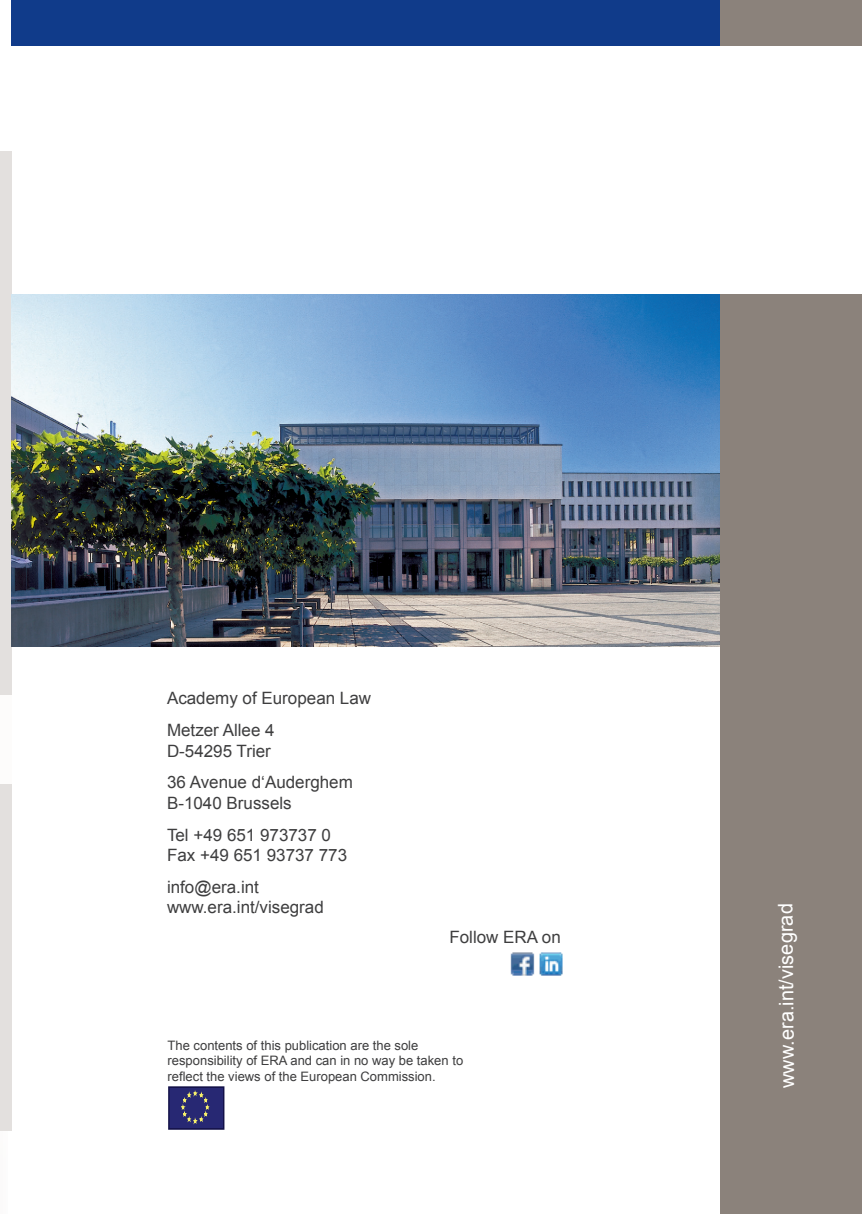
<style>
.page{position:relative;width:862px;height:1214px;background:#fff}
.page>*{position:absolute;margin:0;border:0;box-sizing:border-box;transform-origin:0 0}
.t1{font:20px "Arial";color:#fff}
.t2{font:17px/31.8px "Arial";color:#3e3e3f}
.t3{font:13px/15.6px "Arial";color:#3e3e3f}
</style>
<div class="page">
<div style="left:0;top:151px;width:11px;height:979px;background:#e3e0de"></div>
<div style="left:0;top:694px;width:12px;height:89px;background:#fdfcfb"></div>
<div style="left:11px;top:0;width:709px;height:45px;background:#103b8a"></div>
<div style="left:720px;top:0;width:142px;height:45px;background:#8b827b"></div>
<img style="left:11px;top:294px;width:709px;height:352px">
<div style="left:720px;top:294px;width:142px;height:919px;background:#8b827b"></div>
<div style="left:169px;top:1086px;width:55px;height:42px;background:#272873"></div>
<div style="left:168px;top:1086px;width:56px;height:43px;border:2px solid #131148"></div>
<svg style="left:181px;top:1090px;width:28px;height:33px"></svg>
<img style="left:510px;top:952px;width:53px;height:24px">
<p class="t2" style="left:167px;top:682px;width:206px">Academy of European Law<br>Metzer Allee 4</p>
<p class="t2" style="left:167px;top:734px;width:187px">D-54295 Trier<br>36 Avenue d‘Auderghem</p>
<p class="t2" style="left:167px;top:786px;width:165px">B-1040 Brussels<br>Tel +49 651 973737 0</p>
<p class="t2" style="left:167px;top:838px;width:182px">Fax +49 651 93737 773 info@era.int</p>
<p class="t2" style="left:167px;top:891px;width:158px">www.era.int/visegrad</p>
<p class="t2" style="left:449px;top:920px;width:67px">Follow ERA</p>
<p class="t2" style="left:542px;top:920px;width:20px">on</p>
<p class="t3" style="left:168px;top:1037px;width:252px">The contents of this publication are the sole responsibility of ERA</p>
<p class="t3" style="left:168px;top:1052px;width:297px;text-indent:123px">and can in no way be taken to reflect the views of the European Commission.</p>
<p class="t1" style="left:774px;top:1088px;width:189px;rotate:-91deg">www.era.int/visegrad</p>
</div>
